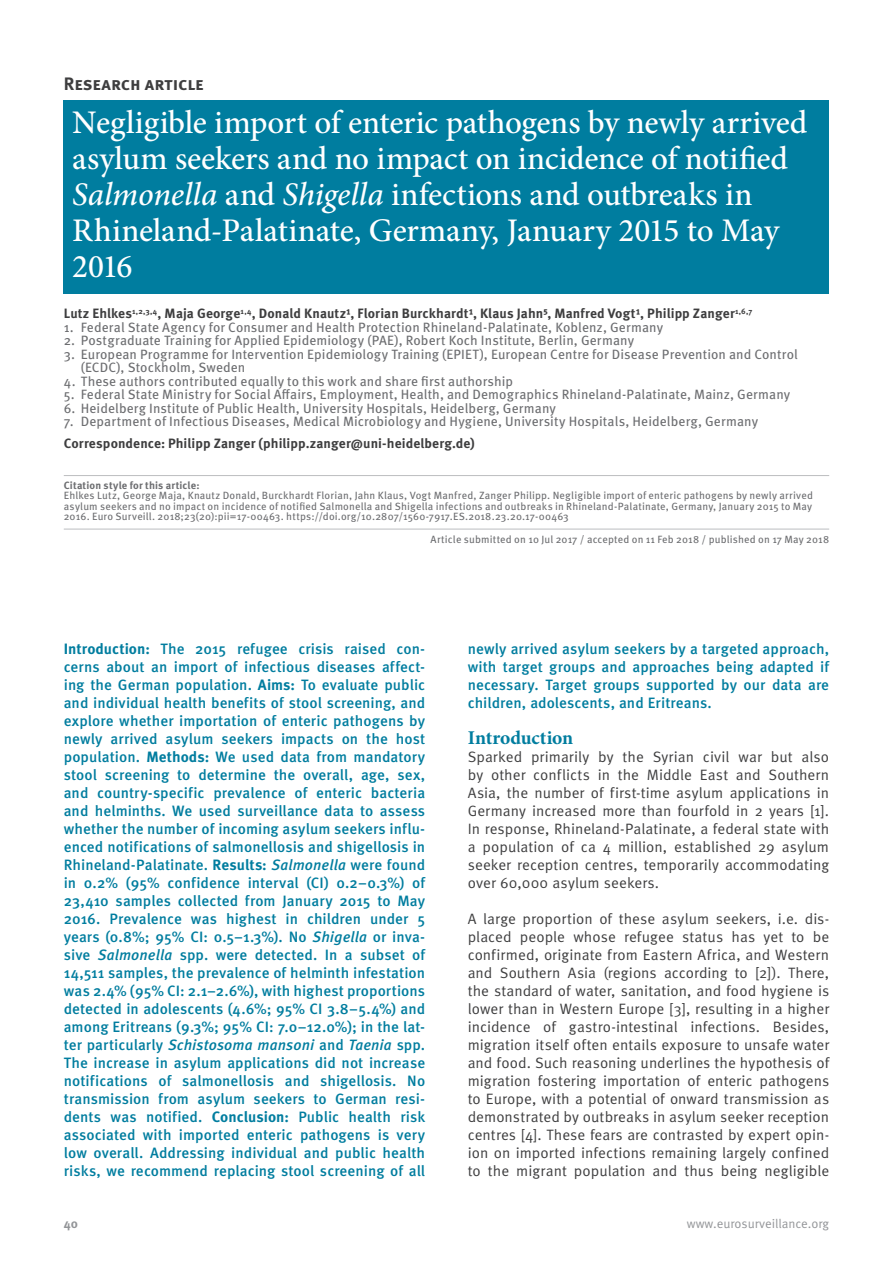
<style>
.page{position:relative;width:893px;height:1263px;background:#fff}
.page>*{position:absolute;margin:0;border:0;box-sizing:border-box;transform-origin:0 0}
.t1{font:500 33px/36px "Minion Pro";letter-spacing:-.01em;color:#fff}
.t2{font:700 19.5px "Minion Pro";letter-spacing:-.005em;color:#007d9f}
.t3{font:700 18px "Meta Pro";color:#3e3e3f}
.t4{font:500 15px/18px "Meta Pro";letter-spacing:.005em;color:#007d9f;text-align:justify}
.t5{font:15px/18px "Meta Pro";color:#3e3e3f;text-align:justify}
.t6{font:13.5px/13.5px "Meta Pro";letter-spacing:.01em;color:#6c6d70}
.t7{font:700 13.5px "Meta Pro";letter-spacing:.005em;color:#3e3e3f}
.t8{font:12.75px "Meta Pro";color:#939598}
.t9{font:700 12.75px "Meta Pro";color:#939598}
.t10{font:10.5px/10.5px "Meta Pro";letter-spacing:.015em;color:#6c6d70;text-align:justify}
.t11{font:700 10.5px "Meta Pro";letter-spacing:.015em;color:#6c6d70}
.s1{font-style:italic}
.s2{font-weight:700}
</style>
<div class="page">
<hr style="left:64px;top:475px;width:765px;height:1px;background:#bcbdc0">
<hr style="left:64px;top:529px;width:765px;height:1px;background:#bcbdc0">
<div style="left:64px;top:100px;width:765px;height:194px;background:#007d9f"></div>
<p class="t3" style="left:64px;top:72px;width:141px">Research article</p>
<h1 class="t1" style="left:72px;top:104px;width:736px">Negligible import of enteric pathogens by newly arrived asylum seekers and no impact on incidence of notified <span class="s1">Salmonella</span> and <span class="s1">Shigella</span> infections and outbreaks in Rhineland-Palatinate, Germany, January 2015 to May 2016</h1>
<p class="t7" style="left:64px;top:305px;width:690px">Lutz Ehlkes<sup>1,2,3,4</sup>, Maja George<sup>1,4</sup>, Donald Knautz¹, Florian Burckhardt¹, Klaus Jahn⁵, Manfred Vogt¹, Philipp Zanger<sup>1,6,7</sup></p>
<p class="t6" style="left:64px;top:321px;width:601px">1. Federal State Agency for Consumer and Health Protection Rhineland-Palatinate, Koblenz, Germany</p>
<p class="t6" style="left:64px;top:334px;width:572px">2. Postgraduate Training for Applied Epidemiology (PAE), Robert Koch Institute, Berlin, Germany</p>
<p class="t6" style="left:81px;top:348px;width:719px;text-indent:-17px">3. European Programme for Intervention Epidemiology Training (EPIET), European Centre for Disease Prevention and Control (ECDC), Stockholm, Sweden</p>
<p class="t6" style="left:64px;top:375px;width:451px">4. These authors contributed equally to this work and share first authorship</p>
<p class="t6" style="left:64px;top:388px;width:728px">5. Federal State Ministry for Social Affairs, Employment, Health, and Demographics Rhineland-Palatinate, Mainz, Germany</p>
<p class="t6" style="left:64px;top:402px;width:494px">6. Heidelberg Institute of Public Health, University Hospitals, Heidelberg, Germany</p>
<p class="t6" style="left:64px;top:415px;width:696px">7. Department of Infectious Diseases, Medical Microbiology and Hygiene, University Hospitals, Heidelberg, Germany</p>
<p class="t7" style="left:64px;top:435px;width:412px">Correspondence: Philipp Zanger (philipp.zanger@uni-heidelberg.de)</p>
<p class="t11" style="left:64px;top:478px;width:137px">Citation style for this article:</p>
<p class="t10" style="left:64px;top:491px;width:751px">Ehlkes Lutz, George Maja, Knautz Donald, Burckhardt Florian, Jahn Klaus, Vogt Manfred, Zanger Philipp. Negligible import of enteric pathogens by newly arrived asylum seekers and no impact on incidence of notified Salmonella and Shigella infections and outbreaks in Rhineland-Palatinate, Germany, January 2015 to May 2016. Euro Surveill. 2018;23(20):pii=17-00463. https://doi.org/10.2807/1560-7917.ES.2018.23.20.17-00463</p>
<p class="t10" style="left:431px;top:535px;width:400px">Article submitted on 10 Jul 2017 / accepted on 11 Feb 2018 / published on 17 May 2018</p>
<p class="t4" style="left:64px;top:640px;width:363px"><span class="s2">Introduction:</span> The 2015 refugee crisis raised con&shy;cerns about an import of infectious diseases affect&shy;ing the German population. <span class="s2">Aims:</span> To evaluate public and individual health benefits of stool screening, and explore whether importation of enteric pathogens by newly arrived asylum seekers impacts on the host population. <span class="s2">Methods:</span> We used data from mandatory stool screening to determine the overall, age, sex, and country-specific prevalence of enteric bacteria and helminths. We used surveillance data to assess whether the number of incoming asylum seekers influ&shy;enced notifications of salmonellosis and shigellosis in Rhineland-Palatinate. <span class="s2">Results:</span> <span class="s1">Salmonella</span> were found in 0.2% (95% confidence interval (CI) 0.2–0.3%) of 23,410 samples collected from January 2015 to May 2016. Prevalence was highest in children under 5 years (0.8%; 95% CI: 0.5–1.3%). No <span class="s1">Shigella</span> or inva&shy;sive <span class="s1">Salmonella</span> spp. were detected. In a subset of 14,511 samples, the prevalence of helminth infestation was 2.4% (95% CI: 2.1–2.6%), with highest proportions detected in adolescents (4.6%; 95% CI 3.8–5.4%) and among Eritreans (9.3%; 95% CI: 7.0–12.0%); in the lat&shy;ter particularly <span class="s1">Schistosoma mansoni</span> and <span class="s1">Taenia</span> spp.<br>The increase in asylum applications did not increase notifications of salmonellosis and shigellosis. No transmission from asylum seekers to German resi&shy;dents was notified. <span class="s2">Conclusion:</span> Public health risk associated with imported enteric pathogens is very low overall. Addressing individual and public health risks, we recommend replacing stool screening of all</p>
<p class="t4" style="left:468px;top:640px;width:363px">newly arrived asylum seekers by a targeted approach, with target groups and approaches being adapted if necessary. Target groups supported by our data are children, adolescents, and Eritreans.</p>
<h2 class="t2" style="left:468px;top:724px;width:107px">Introduction</h2>
<p class="t5" style="left:468px;top:748px;width:363px">Sparked primarily by the Syrian civil war but also by other conflicts in the Middle East and Southern Asia, the number of first-time asylum applications in Germany increased more than fourfold in 2 years [1].<br>In response, Rhineland-Palatinate, a federal state with a population of ca 4 million, established 29 asylum seeker reception centres, temporarily accommodating over 60,000 asylum seekers.</p>
<p class="t5" style="left:468px;top:910px;width:363px">A large proportion of these asylum seekers, i.e. dis&shy;placed people whose refugee status has yet to be confirmed, originate from Eastern Africa, and Western and Southern Asia (regions according to [2]). There, the standard of water, sanitation, and food hygiene is lower than in Western Europe [3], resulting in a higher incidence of gastro-intestinal infections. Besides, migration itself often entails exposure to unsafe water and food. Such reasoning underlines the hypothesis of migration fostering importation of enteric pathogens to Europe, with a potential of onward transmission as demonstrated by outbreaks in asylum seeker reception centres [4]. These fears are contrasted by expert opin&shy;ion on imported infections remaining largely confined to the migrant population and thus being negligible</p>
<p class="t9" style="left:64px;top:1215px;width:16px">40</p>
<p class="t8" style="left:687px;top:1215px;width:144px">www.eurosurveillance.org</p>
</div>
